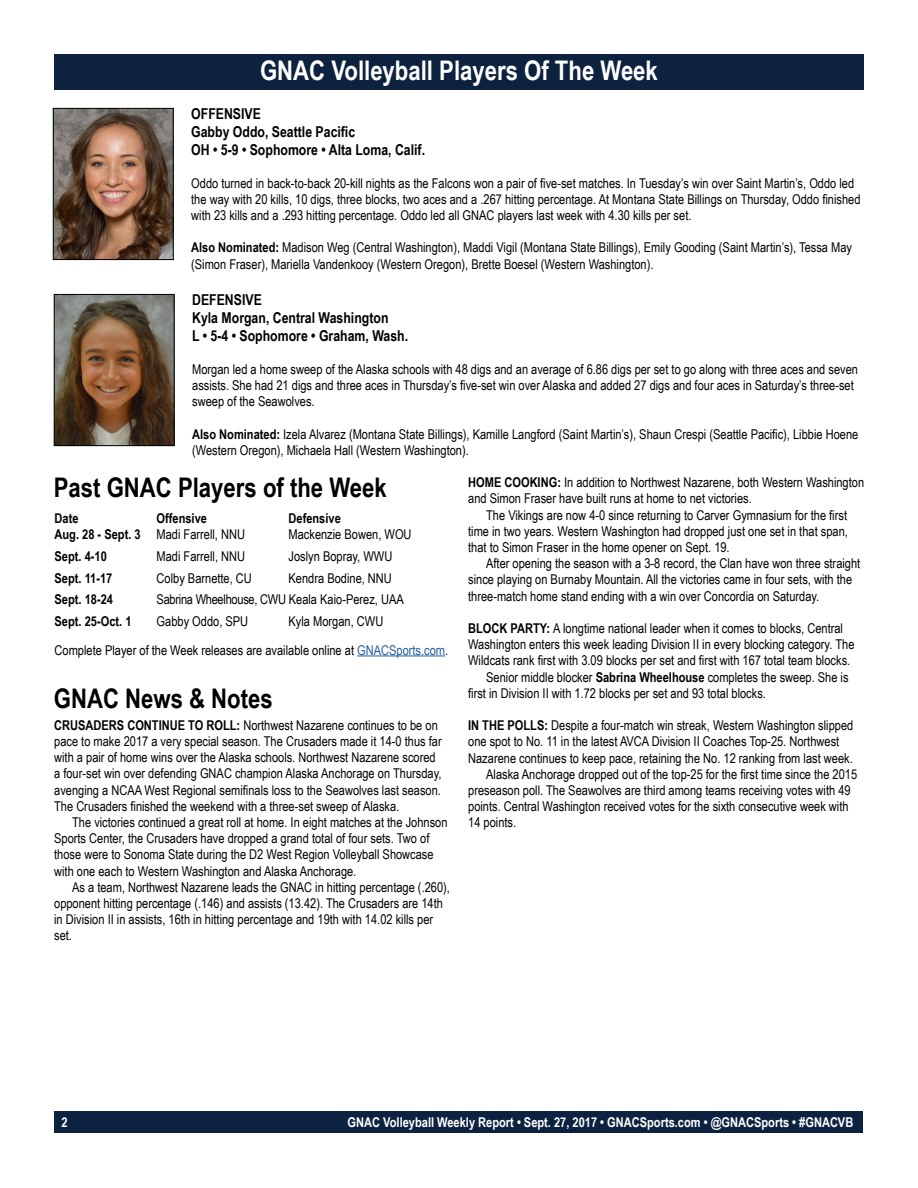
<style>
.page{position:relative;width:918px;height:1188px;background:#fff}
.page>*{position:absolute;margin:0;border:0;box-sizing:border-box;transform-origin:0 0}
.t1{font:700 27px "Arial Narrow";color:#000}
.t2{font:700 27px "Arial Narrow";color:#fff}
.t3{font:700 15px/18px "Arial Narrow";color:#000}
.t4{font:13.5px/16.2px "Arial Narrow";color:#000}
.t5{font:700 13.5px "Arial Narrow";color:#fff}
.t6{font:700 13.5px "Arial Narrow";color:#000}
.t7{font:13.5px "Arial Narrow";letter-spacing:-.02em;color:#000}
.s1{font-weight:700}
.s2{color:#215e9e}
</style>
<div class="page">
<div style="left:55px;top:1111px;width:808px;height:22px;background:#0d2240"></div>
<div style="left:54px;top:54px;width:810px;height:36px;background:#0d223f"></div>
<img style="left:55px;top:110px;width:117px;height:148px">
<div style="left:53px;top:108px;width:121px;height:152px;border:1px solid #000"></div>
<img style="left:56px;top:296px;width:117px;height:148px">
<div style="left:54px;top:294px;width:121px;height:152px;border:1px solid #000"></div>
<hr style="left:357px;top:655px;width:88px;height:1px;background:#215e9e">
<h1 class="t2" style="left:260px;top:50px;width:399px">GNAC Volleyball Players Of The Week</h1>
<p class="t3" style="left:191px;top:104px;width:235px">OFFENSIVE<br>Gabby Oddo, Seattle Pacific<br>OH • 5-9 • Sophomore • Alta Loma, Calif.</p>
<p class="t4" style="left:191px;top:174px;width:671px">Oddo turned in back-to-back 20-kill nights as the Falcons won a pair of five-set matches. In Tuesday’s win over Saint Martin’s, Oddo led the way with 20 kills, 10 digs, three blocks, two aces and a .267 hitting percentage. At Montana State Billings on Thursday, Oddo finished with 23 kills and a .293 hitting percentage. Oddo led all GNAC players last week with 4.30 kills per set.</p>
<p class="t4" style="left:191px;top:239px;width:662px"><span class="s1">Also Nominated:</span> Madison Weg (Central Washington), Maddi Vigil (Montana State Billings), Emily Gooding (Saint Martin’s), Tessa May (Simon Fraser), Mariella Vandenkooy (Western Oregon), Brette Boesel (Western Washington).</p>
<p class="t3" style="left:192px;top:290px;width:217px">DEFENSIVE<br>Kyla Morgan, Central Washington<br>L • 5-4 • Sophomore • Graham, Wash.</p>
<p class="t4" style="left:192px;top:360px;width:667px">Morgan led a home sweep of the Alaska schools with 48 digs and an average of 6.86 digs per set to go along with three aces and seven assists. She had 21 digs and three aces in Thursday’s five-set win over Alaska and added 27 digs and four aces in Saturday’s three-set sweep of the Seawolves.</p>
<p class="t4" style="left:192px;top:425px;width:668px"><span class="s1">Also Nominated:</span> Izela Alvarez (Montana State Billings), Kamille Langford (Saint Martin’s), Shaun Crespi (Seattle Pacific), Libbie Hoene (Western Oregon), Michaela Hall (Western Washington).</p>
<h1 class="t1" style="left:54px;top:467px;width:335px">Past GNAC Players of the Week</h1>
<p class="t6" style="left:55px;top:508px;width:25px">Date</p>
<p class="t6" style="left:157px;top:508px;width:52px">Offensive</p>
<p class="t6" style="left:289px;top:508px;width:54px">Defensive</p>
<p class="t4" style="left:55px;top:526px;width:192px"><span class="s1">Aug. 28 - Sept. 3</span> Madi Farrell, NNU</p>
<p class="t4" style="left:289px;top:526px;width:125px">Mackenzie Bowen, WOU</p>
<p class="t6" style="left:55px;top:546px;width:54px">Sept. 4-10</p>
<p class="t4" style="left:157px;top:548px;width:90px">Madi Farrell, NNU</p>
<p class="t4" style="left:289px;top:548px;width:105px">Joslyn Bopray, WWU</p>
<p class="t6" style="left:55px;top:568px;width:59px">Sept. 11-17</p>
<p class="t4" style="left:157px;top:569px;width:97px">Colby Barnette, CU</p>
<p class="t4" style="left:289px;top:569px;width:105px">Kendra Bodine, NNU</p>
<p class="t6" style="left:55px;top:589px;width:60px">Sept. 18-24</p>
<p class="t7" style="left:157px;top:589px;width:249px">Sabrina Wheelhouse, CWU Keala Kaio-Perez, UAA</p>
<p class="t6" style="left:55px;top:611px;width:78px">Sept. 25-Oct. 1</p>
<p class="t4" style="left:157px;top:612px;width:93px">Gabby Oddo, SPU</p>
<p class="t4" style="left:468px;top:474px;width:398px"><span class="s1">HOME COOKING:</span> In addition to Northwest Nazarene, both Western Washington and Simon Fraser have built runs at home to net victories.</p>
<p class="t4" style="left:468px;top:506px;width:381px;text-align:justify;text-indent:18px">The Vikings are now 4-0 since returning to Carver Gymnasium for the first time in two years. Western Washington had dropped just one set in that span, that to Simon Fraser in the home opener on Sept. 19.</p>
<p class="t4" style="left:468px;top:555px;width:394px;text-indent:18px">After opening the season with a 3-8 record, the Clan have won three straight since playing on Burnaby Mountain. All the victories came in four sets, with the three-match home stand ending with a win over Concordia on Saturday.</p>
<p class="t4" style="left:468px;top:620px;width:376px"><span class="s1">BLOCK PARTY:</span> A longtime national leader when it comes to blocks, Central</p>
<p class="t4" style="left:468px;top:636px;width:388px">Washington enters this week leading Division II in every blocking category. The</p>
<p class="t4" style="left:468px;top:652px;width:384px">Wildcats rank first with 3.09 blocks per set and first with 167 total team blocks.</p>
<p class="t4" style="left:486px;top:668px;width:364px">Senior middle blocker <span class="s1">Sabrina Wheelhouse</span> completes the sweep. She is</p>
<p class="t4" style="left:468px;top:684px;width:299px">first in Division II with 1.72 blocks per set and 93 total blocks.</p>
<p class="t4" style="left:468px;top:717px;width:387px"><span class="s1">IN THE POLLS:</span> Despite a four-match win streak, Western Washington slipped</p>
<p class="t4" style="left:468px;top:733px;width:373px">one spot to No. 11 in the latest AVCA Division II Coaches Top-25. Northwest</p>
<p class="t4" style="left:468px;top:749px;width:386px">Nazarene continues to keep pace, retaining the No. 12 ranking from last week.</p>
<p class="t4" style="left:486px;top:765px;width:373px">Alaska Anchorage dropped out of the top-25 for the first time since the 2015</p>
<p class="t4" style="left:468px;top:782px;width:384px">preseason poll. The Seawolves are third among teams receiving votes with 49</p>
<p class="t4" style="left:468px;top:798px;width:382px">points. Central Washington received votes for the sixth consecutive week with</p>
<p class="t4" style="left:468px;top:814px;width:50px">14 points.</p>
<p class="t4" style="left:55px;top:606px;width:395px;line-height:28.8px;text-indent:234px">Kyla Morgan, CWU<br>Complete Player of the Week releases are available online at <span class="s2">GNACSports.com</span>.</p>
<h1 class="t1" style="left:54px;top:678px;width:220px">GNAC News &amp; Notes</h1>
<p class="t4" style="left:54px;top:717px;width:389px"><span class="s1">CRUSADERS CONTINUE TO ROLL:</span> Northwest Nazarene continues to be on pace to make 2017 a very special season. The Crusaders made it 14-0 thus far with a pair of home wins over the Alaska schools. Northwest Nazarene scored a four-set win over defending GNAC champion Alaska Anchorage on Thursday, avenging a NCAA West Regional semifinals loss to the Seawolves last season.<br>The Crusaders finished the weekend with a three-set sweep of Alaska.</p>
<p class="t4" style="left:54px;top:814px;width:395px;text-indent:18px">The victories continued a great roll at home. In eight matches at the Johnson Sports Center, the Crusaders have dropped a grand total of four sets. Two of those were to Sonoma State during the D2 West Region Volleyball Showcase with one each to Western Washington and Alaska Anchorage.</p>
<p class="t4" style="left:54px;top:879px;width:397px;text-indent:18px">As a team, Northwest Nazarene leads the GNAC in hitting percentage (.260), opponent hitting percentage (.146) and assists (13.42). The Crusaders are 14th in Division II in assists, 16th in hitting percentage and 19th with 14.02 kills per set.</p>
<p class="t5" style="left:61px;top:1112px;width:8px">2</p>
<p class="t5" style="left:348px;top:1112px;width:507px">GNAC Volleyball Weekly Report • Sept. 27, 2017 • GNACSports.com • @GNACSports • #GNACVB</p>
</div>
